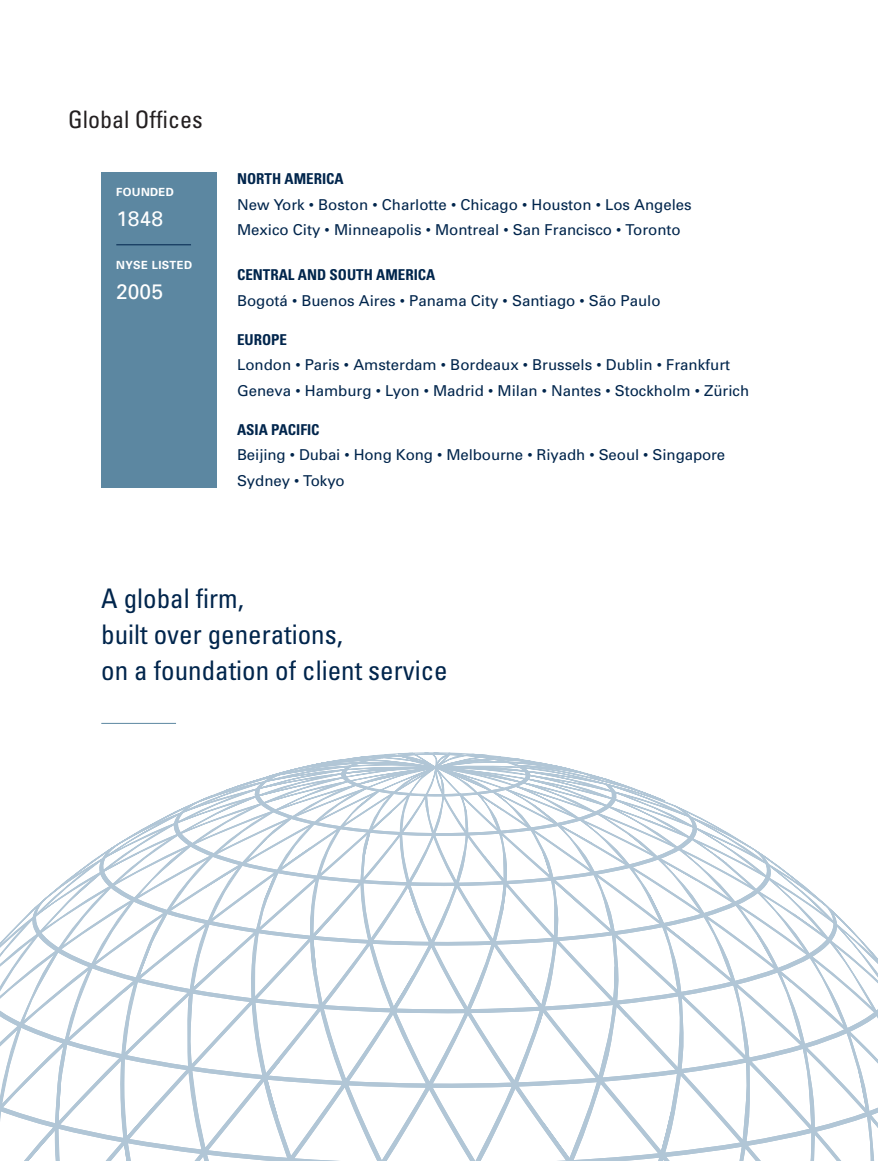
<style>
.page{position:relative;width:891px;height:1161px;background:#fff}
.page>*{position:absolute;margin:0;border:0;box-sizing:border-box;transform-origin:0 0}
.t1{font:condensed 27px/36px "Univers";color:#00254c}
.t2{font:condensed 24px "Univers";color:#231f20}
.t3{font:21px "Univers";color:#fff}
.t4{font:15px/25.5px "Univers";color:#00254c}
.t5{font:700 condensed 15px "Univers";color:#00254c}
.t6{font:700 11.25px "Univers";letter-spacing:.03em;color:#fff}
</style>
<div class="page">
<svg style="left:0;top:752px;width:878px;height:409px"></svg>
<div style="left:101px;top:172px;width:116px;height:316px;background:#5c87a1"></div>
<hr style="left:116px;top:244px;width:75px;height:1px;background:#00254c">
<hr style="left:101px;top:723px;width:75px;height:1px;background:#5c87a1">
<h2 class="t2" style="left:68px;top:104px;width:136px">Global Offices</h2>
<p class="t6" style="left:116px;top:185px;width:59px">FOUNDED</p>
<h3 class="t3" style="left:116px;top:206px;width:48px">1848</h3>
<p class="t6" style="left:116px;top:258px;width:77px">NYSE LISTED</p>
<h3 class="t3" style="left:116px;top:278px;width:48px">2005</h3>
<p class="t5" style="left:237px;top:170px;width:108px">NORTH AMERICA</p>
<p class="t4" style="left:237px;top:191px;width:456px">New York • Boston • Charlotte • Chicago • Houston • Los Angeles<br>Mexico City • Minneapolis • Montreal • San Francisco • Toronto</p>
<p class="t5" style="left:237px;top:266px;width:200px">CENTRAL AND SOUTH AMERICA</p>
<p class="t4" style="left:237px;top:287px;width:425px">Bogotá • Buenos Aires • Panama City • Santiago • São Paulo</p>
<p class="t5" style="left:237px;top:330px;width:52px">EUROPE</p>
<p class="t4" style="left:237px;top:352px;width:514px">London • Paris • Amsterdam • Bordeaux • Brussels • Dublin • Frankfurt<br>Geneva • Hamburg • Lyon • Madrid • Milan • Nantes • Stockholm • Zürich</p>
<p class="t5" style="left:237px;top:420px;width:84px">ASIA PACIFIC</p>
<p class="t4" style="left:237px;top:442px;width:490px">Beijing • Dubai • Hong Kong • Melbourne • Riyadh • Seoul • Singapore<br>Sydney • Tokyo</p>
<h1 class="t1" style="left:101px;top:580px;width:348px">A global firm,<br>built over generations,<br>on a foundation of client service</h1>
</div>
